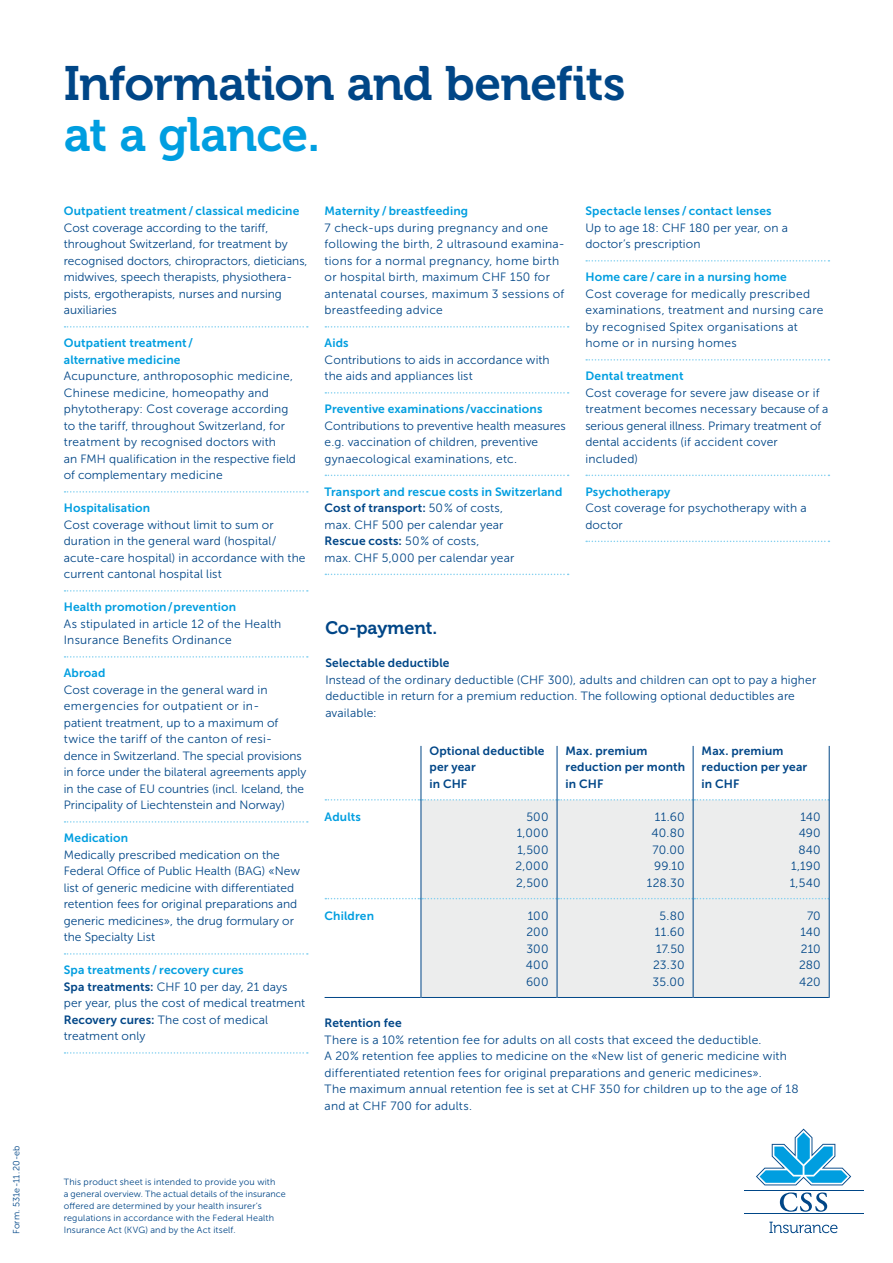
<style>
.page{position:relative;width:893px;height:1263px;background:#fff}
.page>*{position:absolute;margin:0;border:0;box-sizing:border-box;transform-origin:0 0}
.t1{font:48px "Museo 700";letter-spacing:-.015em;color:#004687}
.t2{font:48px "Museo 700";letter-spacing:-.02em;color:#009ee0}
.t3{font:18px "Museo 700";letter-spacing:-.005em;color:#004687}
.t4{font:12px/16.5px "Museo Sans 300";letter-spacing:.01em;color:#004687}
.t5{font:12px/16.5px "Museo Sans 700";letter-spacing:.01em;color:#009ee0}
.t6{font:12px/16.5px "Museo Sans 700";letter-spacing:.01em;color:#004687}
.t7{font:9px/12px "Museo Sans 300";letter-spacing:.02em;color:#004687}
.s1{font-family:"Museo Sans 700"}
.s2{color:#004687}
.s3{font-family:"Museo Sans 300";color:#004687}
.s4{font-family:"Museo Sans 300"}
</style>
<div class="page">
<svg style="left:65px;top:326px;width:243px;height:2px"></svg>
<svg style="left:65px;top:491px;width:243px;height:2px"></svg>
<svg style="left:65px;top:590px;width:243px;height:2px"></svg>
<svg style="left:65px;top:656px;width:243px;height:2px"></svg>
<svg style="left:65px;top:821px;width:243px;height:2px"></svg>
<svg style="left:65px;top:953px;width:243px;height:2px"></svg>
<svg style="left:65px;top:1052px;width:243px;height:2px"></svg>
<svg style="left:325px;top:326px;width:244px;height:2px"></svg>
<svg style="left:325px;top:392px;width:244px;height:2px"></svg>
<svg style="left:325px;top:475px;width:244px;height:1px"></svg>
<svg style="left:325px;top:574px;width:244px;height:1px"></svg>
<svg style="left:586px;top:260px;width:243px;height:2px"></svg>
<svg style="left:586px;top:359px;width:243px;height:2px"></svg>
<svg style="left:586px;top:475px;width:243px;height:1px"></svg>
<svg style="left:586px;top:541px;width:243px;height:1px"></svg>
<div style="left:422px;top:800px;width:407px;height:197px;background:#eceded"></div>
<svg style="left:325px;top:799px;width:504px;height:1px"></svg>
<svg style="left:325px;top:898px;width:504px;height:1px"></svg>
<hr style="left:421px;top:746px;width:1px;height:54px;background:#004687">
<hr style="left:557px;top:746px;width:1px;height:54px;background:#004687">
<hr style="left:693px;top:746px;width:1px;height:54px;background:#004687">
<hr style="left:829px;top:746px;width:1px;height:54px;background:#004687">
<hr style="left:421px;top:800px;width:1px;height:99px;background:#004687">
<hr style="left:557px;top:800px;width:1px;height:99px;background:#004687">
<hr style="left:693px;top:800px;width:1px;height:99px;background:#004687">
<hr style="left:829px;top:800px;width:1px;height:99px;background:#004687">
<hr style="left:325px;top:997px;width:96px;height:1px;background:#004687">
<hr style="left:421px;top:899px;width:1px;height:99px;background:#004687">
<hr style="left:421px;top:997px;width:136px;height:1px;background:#004687">
<hr style="left:557px;top:899px;width:1px;height:99px;background:#004687">
<hr style="left:557px;top:997px;width:136px;height:1px;background:#004687">
<hr style="left:693px;top:899px;width:1px;height:99px;background:#004687">
<hr style="left:829px;top:899px;width:1px;height:99px;background:#004687">
<hr style="left:693px;top:997px;width:136px;height:1px;background:#004687">
<hr style="left:744px;top:1213px;width:119px;height:1px;background:#004687">
<hr style="left:744px;top:1190px;width:119px;height:1px;background:#004687">
<svg style="left:756px;top:1128px;width:95px;height:57px"></svg>
<svg style="left:780px;top:1192px;width:47px;height:20px"></svg>
<svg style="left:769px;top:1222px;width:68px;height:11px"></svg>
<p class="t7" style="left:10px;top:1234px;width:90px;rotate:-90deg">Form. 531e-11.20-eb</p>
<h1 class="t1" style="left:64px;top:56px;width:563px">Information and benefits</h1>
<h1 class="t2" style="left:64px;top:107px;width:258px">at a glance.</h1>
<p class="t5" style="left:64px;top:203px;width:237px">Outpatient treatment / classical medicine</p>
<p class="t4" style="left:64px;top:219px;width:245px">Cost coverage according to the tariff, throughout Switzerland, for treatment by recognised doctors, chiropractors, dieticians, midwives, speech therapists, physiothera&shy;pists, ergotherapists, nurses and nursing auxiliaries</p>
<p class="t5" style="left:64px;top:335px;width:131px">Outpatient treatment/ alternative medicine</p>
<p class="t4" style="left:64px;top:368px;width:234px">Acupuncture, anthroposophic medicine, Chinese medicine, homeopathy and phytotherapy: Cost coverage according to the tariff, throughout Switzerland, for treatment by recognised doctors with<br>an FMH qualification in the respective field of complementary medicine</p>
<p class="t5" style="left:64px;top:500px;width:88px">Hospitalisation</p>
<p class="t4" style="left:64px;top:516px;width:243px">Cost coverage without limit to sum or duration in the general ward (hospital/ acute-care hospital) in accordance with the current cantonal hospital list</p>
<p class="t5" style="left:64px;top:599px;width:174px">Health promotion/prevention</p>
<p class="t4" style="left:64px;top:615px;width:219px">As stipulated in article 12 of the Health<br>Insurance Benefits Ordinance</p>
<p class="t5" style="left:64px;top:665px;width:43px">Abroad</p>
<p class="t4" style="left:64px;top:681px;width:244px">Cost coverage in the general ward in emergencies for outpatient or in-<br>patient treatment, up to a maximum of twice the tariff of the canton of resi&shy;dence in Switzerland. The special provisions in force under the bilateral agreements apply in the case of EU countries (incl. Iceland, the Principality of Liechtenstein and Norway)</p>
<p class="t5" style="left:64px;top:830px;width:66px">Medication</p>
<p class="t4" style="left:64px;top:846px;width:238px">Medically prescribed medication on the Federal Office of Public Health (BAG) «New list of generic medicine with differentiated retention fees for original preparations and generic medicines», the drug formulary or the Specialty List</p>
<p class="t5" style="left:64px;top:962px;width:181px">Spa treatments / recovery cures</p>
<p class="t4" style="left:64px;top:978px;width:243px"><span class="s1">Spa treatments:</span> CHF 10 per day, 21 days per year, plus the cost of medical treatment <span class="s1">Recovery cures:</span> The cost of medical treatment only</p>
<p class="t5" style="left:325px;top:203px;width:145px">Maternity / breastfeeding</p>
<p class="t4" style="left:325px;top:219px;width:242px">7 check-ups during pregnancy and one following the birth, 2 ultrasound examina&shy;tions for a normal pregnancy, home birth or hospital birth, maximum CHF 150 for antenatal courses, maximum 3 sessions of breastfeeding advice</p>
<p class="t5" style="left:325px;top:335px;width:26px">Aids</p>
<p class="t4" style="left:325px;top:351px;width:227px">Contributions to aids in accordance with the aids and appliances list</p>
<p class="t5" style="left:325px;top:401px;width:219px">Preventive examinations/vaccinations</p>
<p class="t4" style="left:325px;top:417px;width:243px">Contributions to preventive health measures e.g. vaccination of children, preventive gynaecological examinations, etc.</p>
<p class="t5" style="left:325px;top:483px;width:239px">Transport and rescue costs in Switzerland<br><span class="s2">Cost of transport:</span> <span class="s3">50% of costs,</span></p>
<p class="t4" style="left:325px;top:516px;width:180px">max. CHF 500 per calendar year</p>
<p class="t6" style="left:325px;top:533px;width:156px">Rescue costs: <span class="s4">50% of costs,</span></p>
<p class="t4" style="left:325px;top:549px;width:191px">max. CHF 5,000 per calendar year</p>
<p class="t5" style="left:585px;top:203px;width:188px">Spectacle lenses / contact lenses</p>
<p class="t4" style="left:585px;top:219px;width:204px">Up to age 18: CHF 180 per year, on a doctor’s prescription</p>
<p class="t5" style="left:585px;top:269px;width:203px">Home care / care in a nursing home</p>
<p class="t4" style="left:585px;top:285px;width:239px">Cost coverage for medically prescribed examinations, treatment and nursing care by recognised Spitex organisations at home or in nursing homes</p>
<p class="t5" style="left:585px;top:368px;width:100px">Dental treatment</p>
<p class="t4" style="left:585px;top:384px;width:244px">Cost coverage for severe jaw disease or if treatment becomes necessary because of a serious general illness. Primary treatment of dental accidents (if accident cover included)</p>
<p class="t5" style="left:585px;top:483px;width:87px">Psychotherapy</p>
<p class="t4" style="left:585px;top:500px;width:223px">Cost coverage for psychotherapy with a doctor</p>
<h2 class="t3" style="left:325px;top:618px;width:113px">Co-payment.</h2>
<p class="t6" style="left:325px;top:655px;width:126px">Selectable deductible</p>
<p class="t4" style="left:325px;top:671px;width:492px">Instead of the ordinary deductible (CHF 300), adults and children can opt to pay a higher deductible in return for a premium reduction. The following optional deductibles are available:</p>
<p class="t6" style="left:429px;top:742px;width:117px">Optional deductible per year<br>in CHF</p>
<p class="t6" style="left:566px;top:742px;width:121px">Max. premium reduction per month in CHF</p>
<p class="t6" style="left:702px;top:742px;width:107px">Max. premium reduction per year in CHF</p>
<p class="t5" style="left:325px;top:808px;width:38px">Adults</p>
<p class="t4" style="left:516px;top:808px;width:34px;text-align:justify;text-indent:11px">500<br>1,000<br>1,500<br>2,000<br>2,500</p>
<p class="t4" style="left:647px;top:808px;width:39px;text-align:right">11.60<br>40.80<br>70.00<br>99.10<br>128.30</p>
<p class="t4" style="left:790px;top:808px;width:33px;text-align:right">140<br>490<br>840<br>1,190<br>1,540</p>
<p class="t5" style="left:325px;top:907px;width:51px">Children</p>
<p class="t4" style="left:526px;top:907px;width:24px;text-align:justify">100<br>200<br>300<br>400<br>600</p>
<p class="t4" style="left:653px;top:907px;width:34px;text-align:center">5.80<br>11.60<br>17.50<br>23.30<br>35.00</p>
<p class="t4" style="left:799px;top:907px;width:23px;text-align:justify;text-indent:8px">70<br>140<br>210<br>280<br>420</p>
<p class="t6" style="left:325px;top:1015px;width:79px">Retention fee</p>
<p class="t4" style="left:325px;top:1031px;width:475px">There is a 10 % retention fee for adults on all costs that exceed the deductible.<br>A 20 % retention fee applies to medicine on the «New list of generic medicine with differentiated retention fees for original preparations and generic medicines».<br>The maximum annual retention fee is set at CHF 350 for children up to the age of 18 and at CHF 700 for adults.</p>
<p class="t7" style="left:64px;top:1176px;width:223px">This product sheet is intended to provide you with<br>a general overview. The actual details of the insurance offered are determined by your health insurer‘s regulations in accordance with the Federal Health Insurance Act (KVG) and by the Act itself.</p>
</div>
